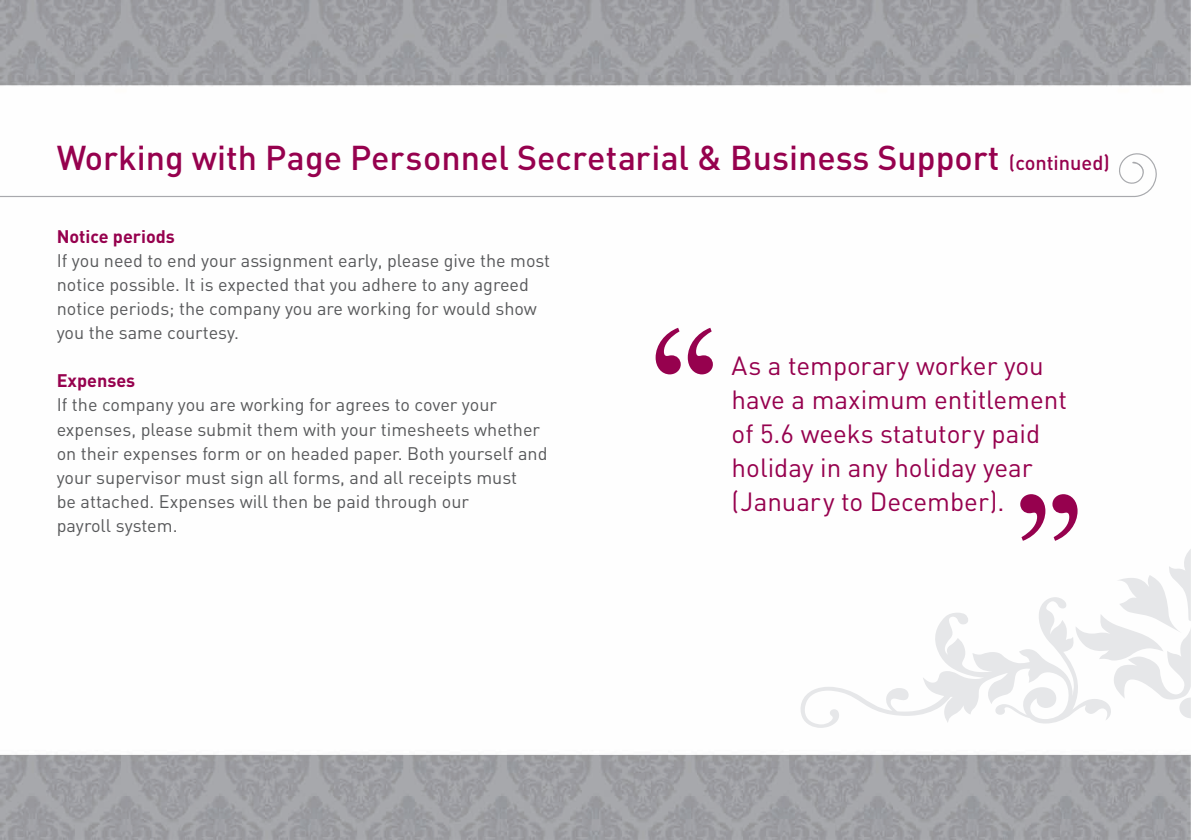
<style>
.page{position:relative;width:1191px;height:840px;background:#fff}
.page>*{position:absolute;margin:0;border:0;box-sizing:border-box;transform-origin:0 0}
.t1{font:500 34px "DIN";color:#96014e}
.t2{font:26px/34px "DIN";color:#96014e}
.t3{font:18px/24px "DIN";color:#57585a}
.t4{font:700 18px "DIN";color:#96014e}
.s1{font-size:20px}
</style>
<div class="page">
<img style="left:0;top:0;width:1190px;height:839px">
<svg style="left:1190px;top:549px;width:1px;height:168px"></svg>
<img style="left:798px;top:548px;width:392px;height:179px">
<svg style="left:655px;top:327px;width:58px;height:47px"></svg>
<svg style="left:1020px;top:494px;width:57px;height:46px"></svg>
<svg style="left:0;top:152px;width:1157px;height:45px"></svg>
<svg style="left:1131px;top:161px;width:12px;height:14px"></svg>
<h1 class="t1" style="left:57px;top:136px;width:1054px">Working with Page Personnel Secretarial &amp; Business Support <span class="s1">(continued)</span></h1>
<p class="t4" style="left:57px;top:225px;width:120px">Notice periods</p>
<p class="t3" style="left:57px;top:248px;width:495px">If you need to end your assignment early, please give the most notice possible. It is expected that you adhere to any agreed notice periods; the company you are working for would show you the same courtesy.</p>
<p class="t4" style="left:57px;top:369px;width:80px">Expenses</p>
<p class="t3" style="left:57px;top:392px;width:492px">If the company you are working for agrees to cover your expenses, please submit them with your timesheets whether on their expenses form or on headed paper. Both yourself and your supervisor must sign all forms, and all receipts must<br>be attached. Expenses will then be paid through our<br>payroll system.</p>
<h2 class="t2" style="left:731px;top:347px;width:337px">As a temporary worker you have a maximum entitlement of 5.6 weeks statutory paid holiday in any holiday year (January to December).</h2>
</div>
